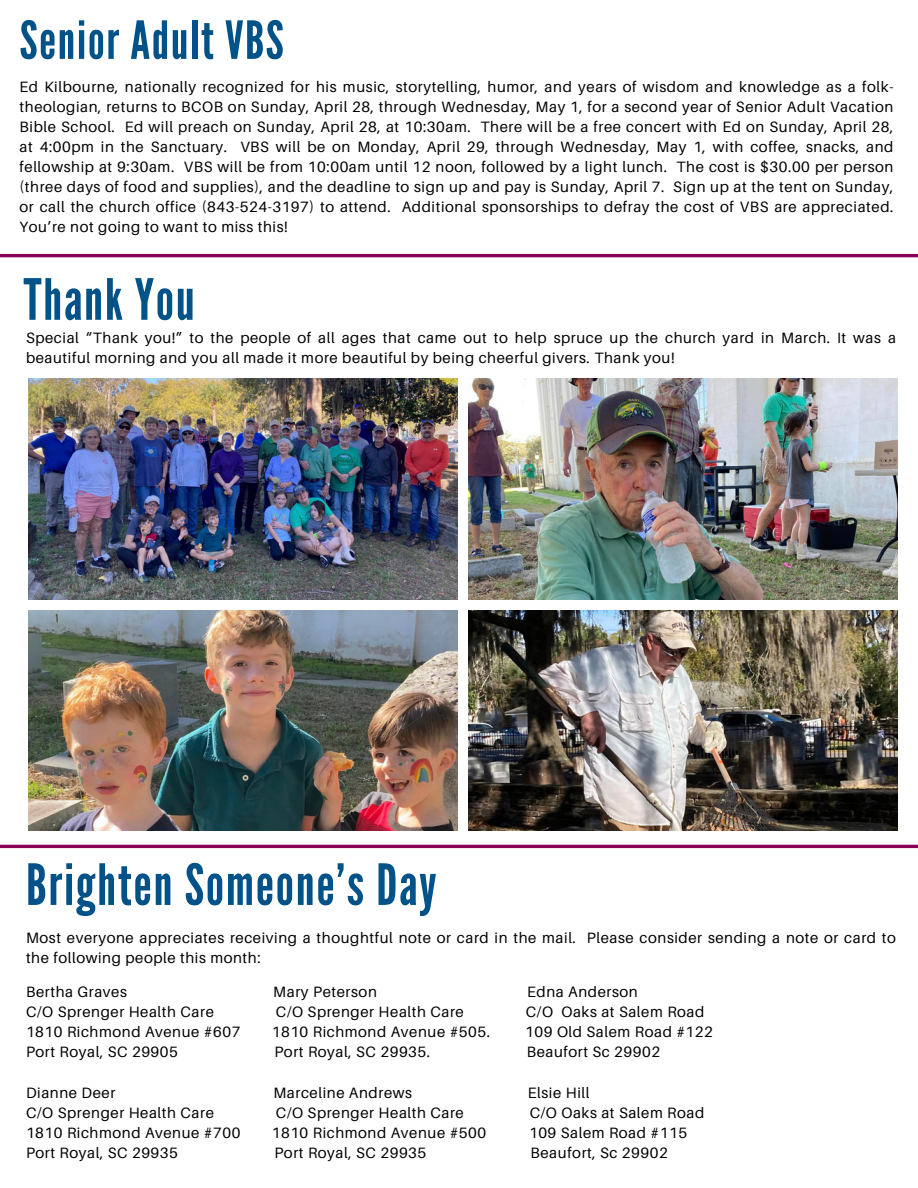
<style>
.page{position:relative;width:918px;height:1188px;background:#fff}
.page>*{position:absolute;margin:0;border:0;box-sizing:border-box;transform-origin:0 0}
.t1{font:56.7px "League Gothic";letter-spacing:.03em;color:#005288}
.t2{font:52.5px "League Gothic";letter-spacing:.03em;color:#005288}
.t3{font:15px/20px "Aileron";letter-spacing:.04em;color:#000}
</style>
<div class="page">
<img style="left:29px;top:379px;width:428px;height:220px">
<img style="left:468px;top:379px;width:429px;height:220px">
<img style="left:29px;top:610px;width:428px;height:221px">
<img style="left:468px;top:610px;width:429px;height:221px">
<hr style="left:0;top:254px;width:918px;height:3px;background:#8a0059">
<hr style="left:0;top:845px;width:918px;height:3px;background:#8a0059">
<h1 class="t2" style="left:20px;top:10px;width:266px">Senior Adult VBS</h1>
<p class="t3" style="left:20px;top:76px;width:875px;text-align:justify">Ed Kilbourne, nationally recognized for his music, storytelling, humor, and years of wisdom and knowledge as a folk&shy;theologian, returns to BCOB on Sunday, April 28, through Wednesday, May 1, for a second year of Senior Adult Vacation Bible School. Ed will preach on Sunday, April 28, at 10:30am. There will be a free concert with Ed on Sunday, April 28, at 4:00pm in the Sanctuary. VBS will be on Monday, April 29, through Wednesday, May 1, with coffee, snacks, and fellowship at 9:30am. VBS will be from 10:00am until 12 noon, followed by a light lunch. The cost is $30.00 per person (three days of food and supplies), and the deadline to sign up and pay is Sunday, April 7. Sign up at the tent on Sunday, or call the church office (843-524-3197) to attend. Additional sponsorships to defray the cost of VBS are appreciated.<br>You’re not going to want to miss this!</p>
<h1 class="t1" style="left:24px;top:267px;width:173px">Thank You</h1>
<p class="t3" style="left:26px;top:328px;width:871px">Special “Thank you!” to the people of all ages that came out to help spruce up the church yard in March. It was a beautiful morning and you all made it more beautiful by being cheerful givers. Thank you!</p>
<h1 class="t1" style="left:26px;top:852px;width:412px">Brighten Someone’s Day</h1>
<p class="t3" style="left:26px;top:927px;width:871px">Most everyone appreciates receiving a thoughtful note or card in the mail. Please consider sending a note or card to the following people this month:</p>
<p class="t3" style="left:26px;top:982px;width:102px">Bertha Graves</p>
<p class="t3" style="left:273px;top:982px;width:105px">Mary Peterson</p>
<p class="t3" style="left:527px;top:982px;width:112px">Edna Anderson</p>
<p class="t3" style="left:26px;top:1002px;width:189px">C/O Sprenger Health Care</p>
<p class="t3" style="left:276px;top:1002px;width:189px">C/O Sprenger Health Care</p>
<p class="t3" style="left:526px;top:1002px;width:180px">C/O Oaks at Salem Road</p>
<p class="t3" style="left:26px;top:1022px;width:216px">1810 Richmond Avenue #607</p>
<p class="t3" style="left:272px;top:1022px;width:220px">1810 Richmond Avenue #505.</p>
<p class="t3" style="left:525px;top:1022px;width:189px">109 Old Salem Road #122</p>
<p class="t3" style="left:26px;top:1042px;width:153px">Port Royal, SC 29905</p>
<p class="t3" style="left:274px;top:1042px;width:157px">Port Royal, SC 29935.</p>
<p class="t3" style="left:527px;top:1042px;width:135px">Beaufort Sc 29902</p>
<p class="t3" style="left:26px;top:1082px;width:91px">Dianne Deer</p>
<p class="t3" style="left:273px;top:1082px;width:140px">Marceline Andrews</p>
<p class="t3" style="left:528px;top:1082px;width:63px">Elsie Hill</p>
<p class="t3" style="left:26px;top:1102px;width:189px">C/O Sprenger Health Care</p>
<p class="t3" style="left:276px;top:1102px;width:189px">C/O Sprenger Health Care</p>
<p class="t3" style="left:530px;top:1102px;width:176px">C/O Oaks at Salem Road</p>
<p class="t3" style="left:26px;top:1122px;width:216px">1810 Richmond Avenue #700</p>
<p class="t3" style="left:272px;top:1122px;width:216px">1810 Richmond Avenue #500</p>
<p class="t3" style="left:529px;top:1122px;width:160px">109 Salem Road #115</p>
<p class="t3" style="left:26px;top:1143px;width:153px">Port Royal, SC 29935</p>
<p class="t3" style="left:274px;top:1143px;width:153px">Port Royal, SC 29935</p>
<p class="t3" style="left:531px;top:1143px;width:139px">Beaufort, Sc 29902</p>
</div>
